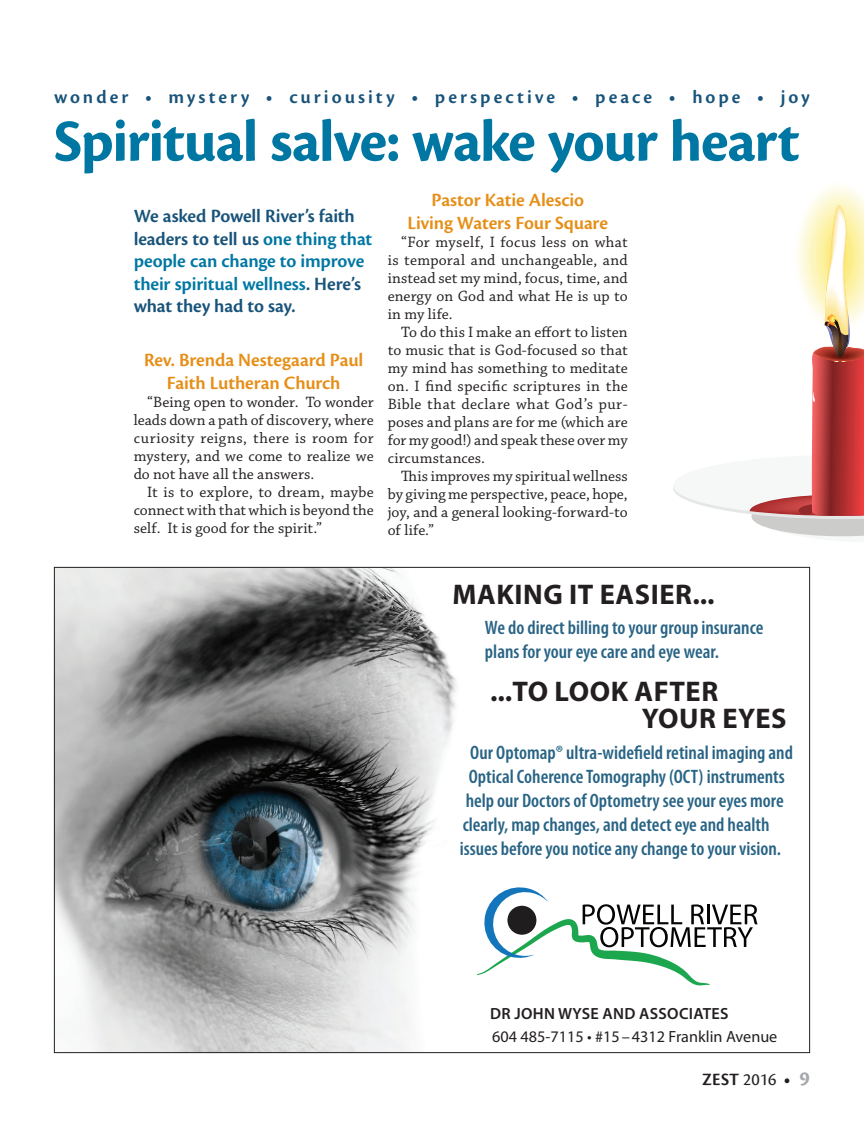
<style>
.page{position:relative;width:864px;height:1134px;background:#fff}
.page>*{position:absolute;margin:0;border:0;box-sizing:border-box;transform-origin:0 0}
.t1{font:700 61.5px "Cronos Pro";letter-spacing:-.025em;color:#0077a3}
.t2{font:700 28.5px/27.3px "Myriad Pro";letter-spacing:.02em;color:#231f20}
.t3{font:600 condensed 19.5px/24px "Myriad Pro";color:#296485}
.t4{font:600 19.5px/22.5px "Cronos Pro";letter-spacing:-.005em;color:#185379}
.t5{font:600 19.5px/22.5px "Cronos Pro";letter-spacing:-.01em;color:#e68f18;text-align:center}
.t6{font:600 19.5px "Cronos Pro";letter-spacing:.155em;color:#185379}
.t7{font:600 18px "Cronos Pro";color:#231f20}
.t8{font:16.2px "Myriad Pro";color:#231f20}
.t9{font:600 16.2px "Myriad Pro";letter-spacing:.02em;color:#231f20}
.t10{font:15.75px/18px "Chaparral Pro";letter-spacing:.005em;color:#231f20;text-align:justify}
.s1{color:#0077a3}
.s2{font-weight:400}
.s3{font-weight:700}
.s4{font-weight:700;font-size:21px;color:#a8a9ad}
</style>
<div class="page">
<svg style="left:673px;top:187px;width:191px;height:350px"></svg>
<img style="left:56px;top:569px;width:648px;height:482px">
<svg style="left:477px;top:884px;width:281px;height:101px"></svg>
<div style="left:507px;top:906px;width:29px;height:29px;background:#201d1e;border-radius:50%"></div>
<p class="t6" style="left:54px;top:85px;width:757px">wonder • mystery • curiousity • perspective • peace • hope • joy</p>
<h1 class="t1" style="left:54px;top:106px;width:747px">Spiritual salve: wake your heart</h1>
<p class="t4" style="left:134px;top:205px;width:240px">We asked Powell River’s faith leaders to tell us <span class="s1">one thing that people can change to improve their spiritual wellness</span>. Here’s what they had to say.</p>
<p class="t5" style="left:144px;top:349px;width:221px">Rev. Brenda Nestegaard Paul<br>Faith Lutheran Church</p>
<p class="t10" style="left:134px;top:393px;width:242px;text-indent:13px">“Being open to wonder. To wonder leads down a path of discovery, where curiosity reigns, there is room for mystery, and we come to realize we do not have all the answers.</p>
<p class="t10" style="left:134px;top:483px;width:242px;text-indent:13px">It is to explore, to dream, maybe connect with that which is beyond the self. It is good for the spirit.”</p>
<p class="t5" style="left:407px;top:189px;width:202px">Pastor Katie Alescio<br>Living Waters Four Square</p>
<p class="t10" style="left:388px;top:233px;width:242px;text-indent:13px">“For myself, I focus less on what is temporal and unchangeable, and instead set my mind, focus, time, and energy on God and what He is up to in my life.</p>
<p class="t10" style="left:388px;top:323px;width:242px;text-indent:13px">To do this I make an effort to listen to music that is God-focused so that my mind has something to meditate on. I find specific scriptures in the Bible that declare what God’s pur&shy;poses and plans are for me (which are for my good!) and speak these over my circumstances.</p>
<p class="t10" style="left:388px;top:467px;width:242px;text-indent:13px">This improves my spiritual wellness by giving me perspective, peace, hope, joy, and a general looking-forward-to of life.”</p>
<h2 class="t2" style="left:453px;top:580px;width:264px">MAKING IT EASIER...</h2>
<p class="t3" style="left:485px;top:615px;width:280px">We do direct billing to your group insurance plans for your eye care and eye wear.</p>
<h2 class="t2" style="left:642px;top:677px;width:146px;text-indent:-152px">...TO LOOK AFTER<br>YOUR EYES</h2>
<p class="t3" style="left:470px;top:741px;width:324px">Our Optomap® ultra-widefield retinal imaging and</p>
<p class="t3" style="left:469px;top:765px;width:318px">Optical Coherence Tomography (OCT) instruments</p>
<p class="t3" style="left:466px;top:789px;width:320px">help our Doctors of Optometry see your eyes more</p>
<p class="t3" style="left:463px;top:813px;width:308px">clearly, map changes, and detect eye and health</p>
<p class="t3" style="left:460px;top:837px;width:323px">issues before you notice any change to your vision.</p>
<p class="t9" style="left:490px;top:1003px;width:240px">DR JOHN WYSE AND ASSOCIATES</p>
<p class="t8" style="left:492px;top:1027px;width:287px">604 485-7115 • #15–4312 Franklin Avenue</p>
<p class="t7" style="left:702px;top:1069px;width:109px">ZEST <span class="s2">2016</span> <span class="s3">•</span> <span class="s4">9</span></p>
</div>
